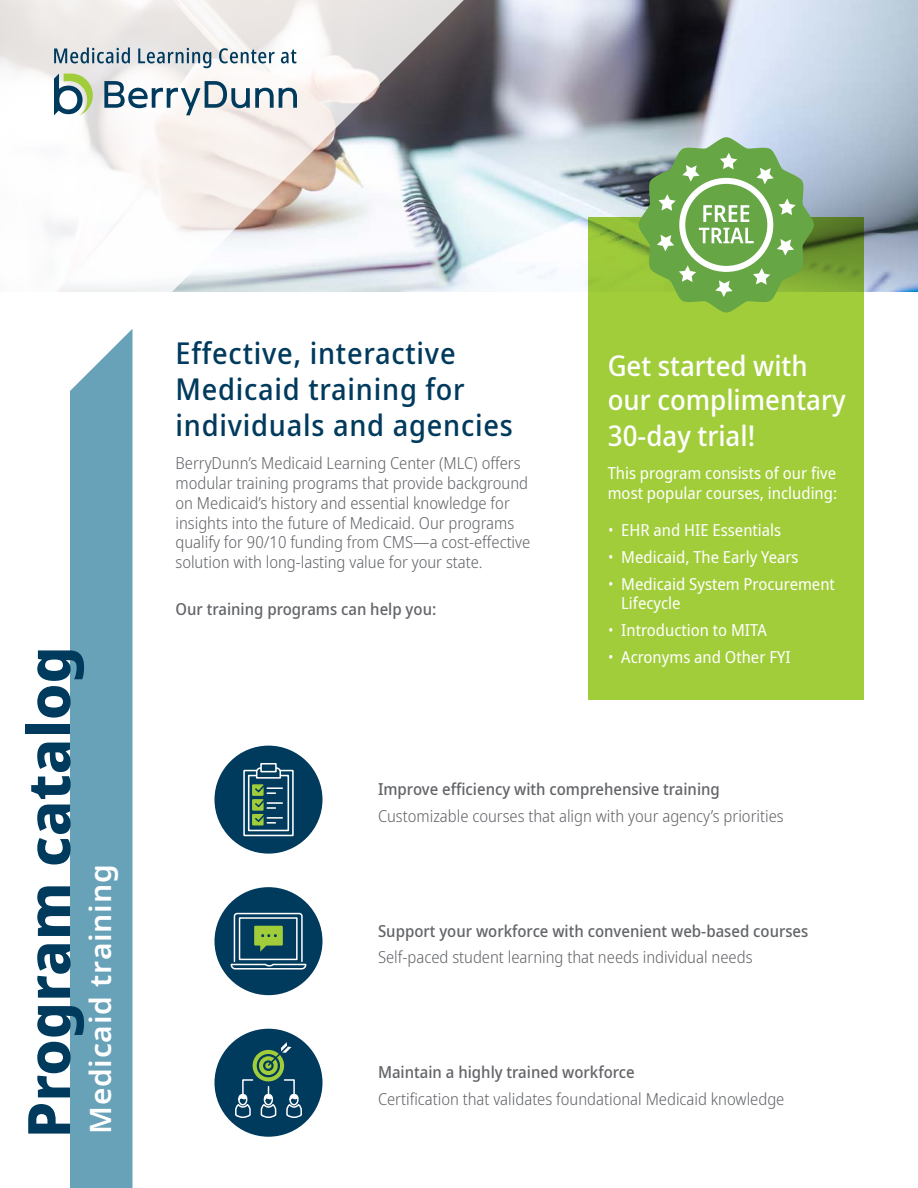
<style>
.page{position:relative;width:918px;height:1188px;background:#fff}
.page>*{position:absolute;margin:0;border:0;box-sizing:border-box;transform-origin:0 0}
.t1{font:800 58.5px "Noto Sans";color:#003a5d}
.t2{font:500 semi-condensed 30px/36px "Noto Sans";letter-spacing:.025em;color:#003a5d}
.t3{font:600 30px "Noto Sans";letter-spacing:.025em;color:#fff}
.t4{font:500 semi-condensed 28.5px/35.1px "Noto Sans";color:#fff}
.t5{font:300 semi-condensed 16.5px/19.8px "Noto Sans";color:#636569}
.t6{font:semi-condensed 16.5px/19.8px "Noto Sans";color:#fff}
.t7{font:500 semi-condensed 16.5px "Noto Sans";color:#636569}
.s1{font-weight:300}
</style>
<div class="page">
<img style="left:477px;top:0;width:441px;height:291px">
<svg style="left:0;top:0;width:477px;height:292px"></svg>
<div style="left:70px;top:329px;width:63px;height:859px;background:#68a2b9"></div>
<svg style="left:104px;top:81px;width:193px;height:34px"></svg>
<svg style="left:54px;top:74px;width:39px;height:41px"></svg>
<svg style="left:54px;top:48px;width:76px;height:15px"></svg>
<svg style="left:138px;top:48px;width:73px;height:20px"></svg>
<svg style="left:219px;top:48px;width:56px;height:15px"></svg>
<svg style="left:281px;top:50px;width:15px;height:13px"></svg>
<div style="left:215px;top:746px;width:108px;height:108px;background:#003a5d;border-radius:50%"></div>
<svg style="left:244px;top:771px;width:49px;height:64px"></svg>
<div style="left:243px;top:770px;width:51px;height:66px;border:2px solid #fff"></div>
<div style="left:248px;top:775px;width:41px;height:56px;background:#003a5d;border:2px solid #fff"></div>
<div style="left:260px;top:763px;width:17px;height:9px;border:2px solid #fff"></div>
<div style="left:252px;top:784px;width:12px;height:12px;border:2px solid #a1cd3a"></div>
<div style="left:252px;top:799px;width:12px;height:12px;border:2px solid #a1cd3a"></div>
<div style="left:252px;top:814px;width:12px;height:11px;border:2px solid #a1cd3a"></div>
<svg style="left:254px;top:767px;width:28px;height:57px"></svg>
<div style="left:215px;top:887px;width:108px;height:108px;background:#003a5d;border-radius:50%"></div>
<svg style="left:230px;top:912px;width:77px;height:58px"></svg>
<div style="left:215px;top:1029px;width:108px;height:108px;background:#003a5d;border-radius:50%"></div>
<svg style="left:235px;top:1042px;width:67px;height:76px"></svg>
<div style="left:589px;top:217px;width:275px;height:483px;background:#a1cd3a"></div>
<svg style="left:639px;top:137px;width:175px;height:176px;background:#86b669"></svg>
<div style="left:679px;top:178px;width:94px;height:94px;border:6px solid #fff;border-radius:50%"></div>
<h1 class="t1" style="left:6px;top:1138px;width:494px;rotate:-90deg">Program catalog</h1>
<h2 class="t3" style="left:79px;top:1134px;width:271px;rotate:-90deg">Medicaid training</h2>
<h2 class="t2" style="left:176px;top:336px;width:339px">Effective, interactive<br>Medicaid training for individuals and agencies</h2>
<p class="t5" style="left:176px;top:454px;width:356px">BerryDunn’s Medicaid Learning Center (MLC) offers modular training programs that provide background on Medicaid’s history and essential knowledge for insights into the future of Medicaid. Our programs qualify for 90/10 funding from CMS—a cost-effective solution with long-lasting value for your state.</p>
<p class="t7" style="left:176px;top:597px;width:262px">Our training programs can help you:</p>
<h3 class="t4" style="left:608px;top:349px;width:239px">Get started with our complimentary<br>30-day trial!</h3>
<p class="t6" style="left:608px;top:464px;width:231px">This program consists of our five most popular courses, including:</p>
<p class="t6" style="left:608px;top:520px;width:175px"><span class="s1">•</span> EHR and HIE Essentials</p>
<p class="t6" style="left:608px;top:547px;width:192px"><span class="s1">•</span> Medicaid, The Early Years</p>
<p class="t6" style="left:621px;top:574px;width:215px;text-indent:-13px"><span class="s1">•</span> Medicaid System Procurement<br>Lifecycle</p>
<p class="t6" style="left:608px;top:621px;width:161px"><span class="s1">•</span> Introduction to MITA</p>
<p class="t6" style="left:608px;top:647px;width:184px"><span class="s1">•</span> Acronyms and Other FYI</p>
<p class="t7" style="left:378px;top:778px;width:343px">Improve efficiency with comprehensive training</p>
<p class="t5" style="left:378px;top:806px;width:407px">Customizable courses that align with your agency’s priorities</p>
<p class="t7" style="left:378px;top:919px;width:432px">Support your workforce with convenient web-based courses</p>
<p class="t5" style="left:378px;top:948px;width:376px">Self-paced student learning that needs individual needs</p>
<p class="t7" style="left:378px;top:1061px;width:258px">Maintain a highly trained workforce</p>
<p class="t5" style="left:378px;top:1089px;width:408px">Certification that validates foundational Medicaid knowledge</p>
</div>
